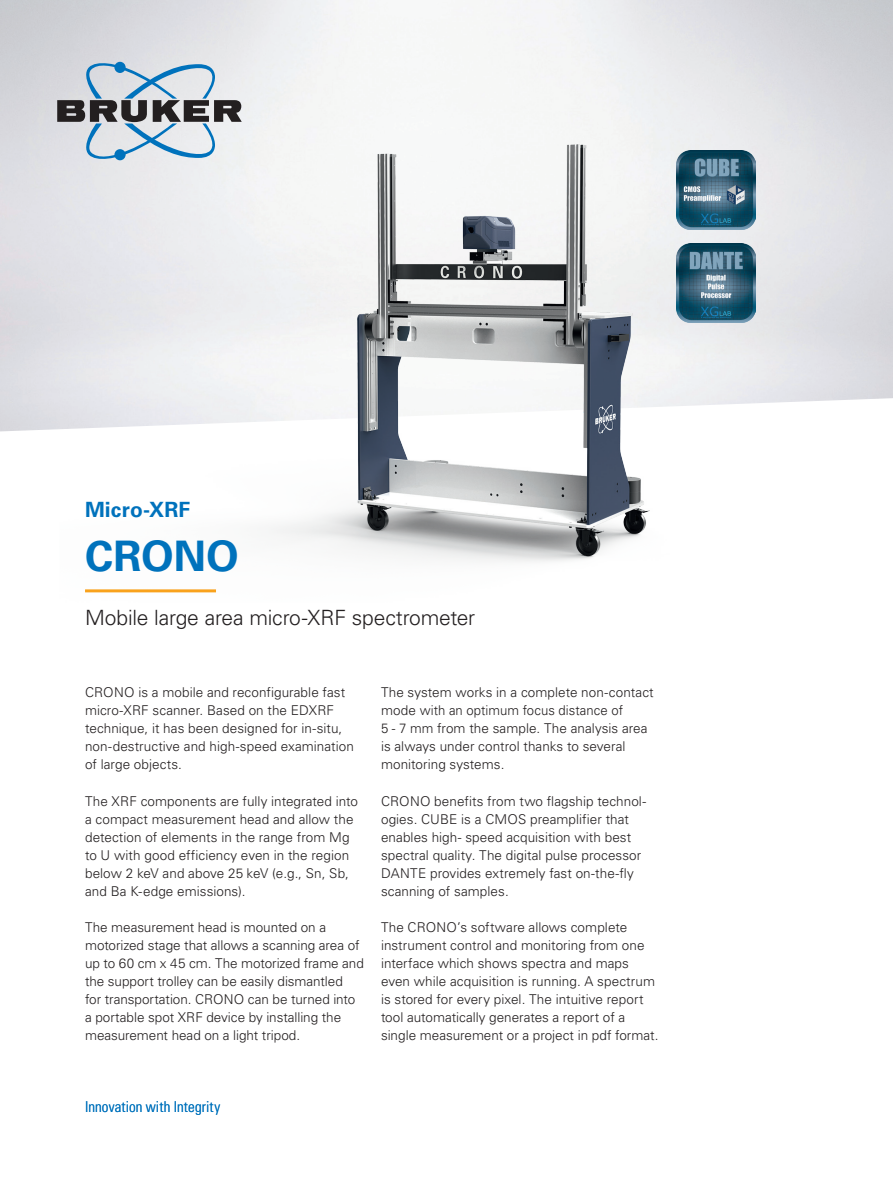
<style>
.page{position:relative;width:893px;height:1187px;background:#fff}
.page>*{position:absolute;margin:0;border:0;box-sizing:border-box;transform-origin:0 0}
.t1{font:700 42px "Univers LT Std";letter-spacing:-.005em;color:#0072bc}
.t2{font:300 21px "Univers LT Std";letter-spacing:-.01em;color:#231f20}
.t3{font:700 21px "Univers LT Std";letter-spacing:.005em;color:#0072bc}
.t4{font:300 condensed 15px "Univers LT Std";letter-spacing:.01em;color:#0072bc}
.t5{font:300 13.5px/18px "Univers LT Std";letter-spacing:.005em;color:#231f20}
</style>
<div class="page">
<img style="left:59px;top:115px;width:834px;height:478px">
<hr style="left:85px;top:589px;width:131px;height:3px;background:#f9a21c">
<img style="left:677px;top:151px;width:78px;height:79px">
<img style="left:677px;top:243px;width:79px;height:79px">
<svg style="left:57px;top:62px;width:185px;height:98px;background:#aebac4"></svg>
<h2 class="t3" style="left:85px;top:497px;width:107px">Micro-XRF</h2>
<h1 class="t1" style="left:85px;top:532px;width:155px">CRONO</h1>
<h2 class="t2" style="left:85px;top:605px;width:392px">Mobile large area micro-XRF spectrometer</h2>
<p class="t5" style="left:85px;top:683px;width:270px">CRONO is a mobile and reconfigurable fast micro-XRF scanner. Based on the EDXRF technique, it has been designed for in-situ, non-destructive and high-speed examination of large objects.</p>
<p class="t5" style="left:85px;top:791px;width:275px">The XRF components are fully integrated into a compact measurement head and allow the detection of elements in the range from Mg to U with good efficiency even in the region below 2 keV and above 25 keV (e.g., Sn, Sb, and Ba K-edge emissions).</p>
<p class="t5" style="left:85px;top:917px;width:280px">The measurement head is mounted on a motorized stage that allows a scanning area of up to 60 cm x 45 cm. The motorized frame and the support trolley can be easily dismantled<br>for transportation. CRONO can be turned into a portable spot XRF device by installing the measurement head on a light tripod.</p>
<p class="t5" style="left:381px;top:683px;width:274px">The system works in a complete non-contact mode with an optimum focus distance of<br>5 - 7 mm from the sample. The analysis area is always under control thanks to several monitoring systems.</p>
<p class="t5" style="left:381px;top:791px;width:267px">CRONO benefits from two flagship technol&shy;ogies. CUBE is a CMOS preamplifier that enables high- speed acquisition with best spectral quality. The digital pulse processor DANTE provides extremely fast on-the-fly scanning of samples.</p>
<p class="t5" style="left:381px;top:917px;width:279px">The CRONO’s software allows complete instrument control and monitoring from one interface which shows spectra and maps even while acquisition is running. A spectrum is stored for every pixel. The intuitive report tool automatically generates a report of a single measurement or a project in pdf format.</p>
<p class="t4" style="left:85px;top:1097px;width:137px">Innovation with Integrity</p>
</div>
